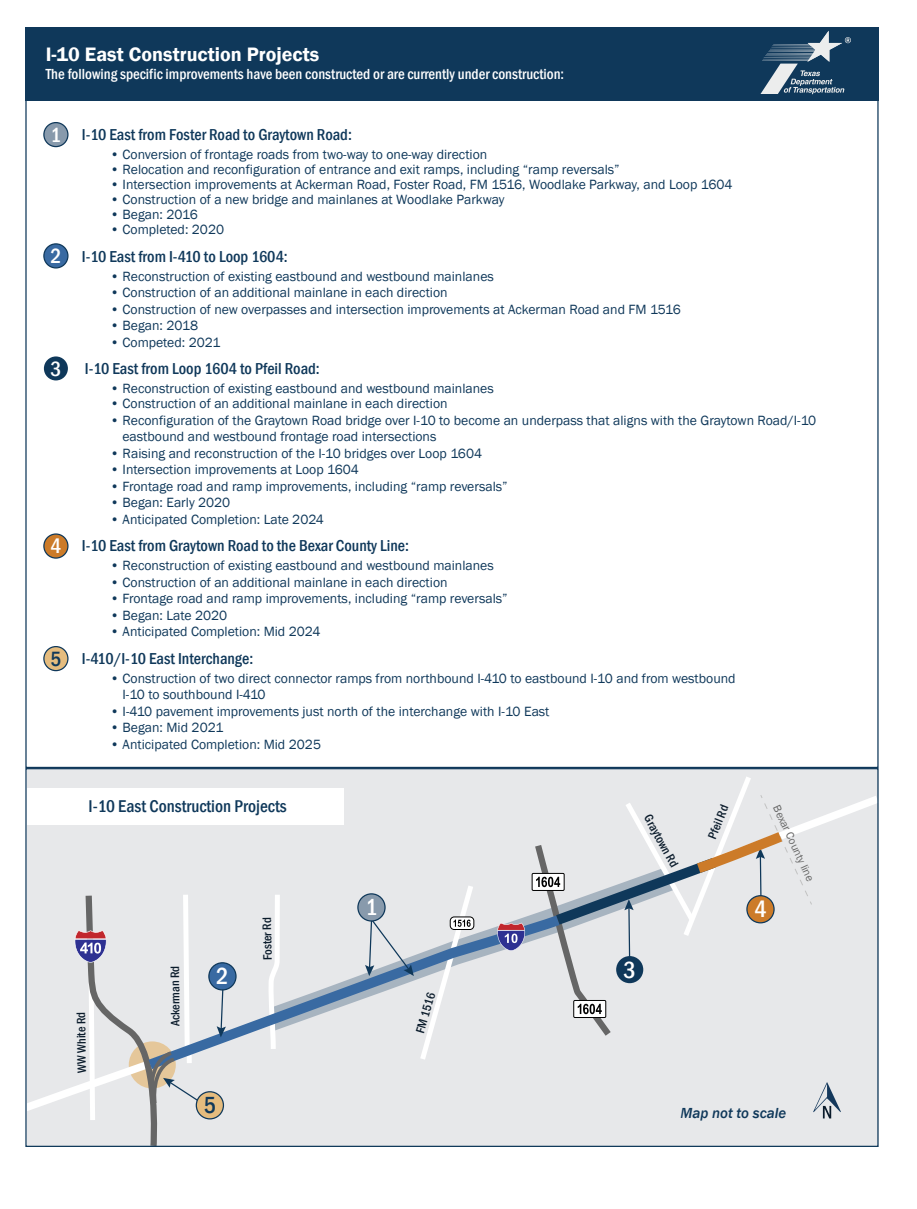
<style>
.page{position:relative;width:917px;height:1209px;background:#fff}
.page>*{position:absolute;margin:0;border:0;box-sizing:border-box;transform-origin:0 0}
.t1{font:500 condensed 24px "Franklin Gothic";color:#fff}
.t2{font:500 condensed 24px "Franklin Gothic";color:#0f385a}
.t3{font:500 condensed 21.25px "Franklin Gothic";color:#fff}
.t4{font:500 condensed 21.25px "Franklin Gothic";color:#0f385a}
.t5{font:600 20px "Franklin Gothic";color:#fff}
.t6{font:500 condensed 17.5px "Franklin Gothic";color:#0f385a}
.t7{font:500 condensed 16.25px "Franklin Gothic";color:#0f385a}
.t8{font:500 condensed 15px "Franklin Gothic";color:#fff}
.t9{font:italic 500 15px "Franklin Gothic";color:#0f385a}
.t10{font:13.75px/16.5px "Franklin Gothic";color:#0f385a}
.t11{font:500 condensed 12.5px "Franklin Gothic";letter-spacing:-.01em;color:#0a1b2b}
.t12{font:11.25px "Franklin Gothic";color:#666}
</style>
<div class="page">
<div style="left:27px;top:768px;width:851px;height:378px;background:#e7e8ea"></div>
<div style="left:26px;top:787px;width:318px;height:37px;background:#fff"></div>
<svg style="left:27px;top:791px;width:852px;height:329px"></svg>
<svg style="left:268px;top:889px;width:14px;height:18px"></svg>
<svg style="left:813px;top:1082px;width:28px;height:36px"></svg>
<div style="left:25px;top:27px;width:854px;height:74px;background:#0f385a"></div>
<svg style="left:206px;top:907px;width:365px;height:170px"></svg>
<svg style="left:365px;top:880px;width:112px;height:185px"></svg>
<svg style="left:217px;top:989px;width:9px;height:48px"></svg>
<div style="left:44px;top:123px;width:24px;height:24px;background:#889aac;border-radius:50%"></div>
<div style="left:43px;top:122px;width:26px;height:25px;border:1px solid #0f385a;border-radius:50%"></div>
<div style="left:358px;top:893px;width:27px;height:28px;background:#889aac;border-radius:50%"></div>
<div style="left:357px;top:893px;width:29px;height:28px;border:1px solid #0f385a;border-radius:50%"></div>
<div style="left:44px;top:244px;width:24px;height:24px;background:#396aa2;border-radius:50%"></div>
<div style="left:43px;top:243px;width:26px;height:25px;border:1px solid #0f385a;border-radius:50%"></div>
<div style="left:209px;top:962px;width:27px;height:27px;background:#396aa2;border-radius:50%"></div>
<div style="left:208px;top:962px;width:29px;height:28px;border:1px solid #0f385a;border-radius:50%"></div>
<div style="left:196px;top:1091px;width:27px;height:27px;background:#e5bc7e;border-radius:50%"></div>
<div style="left:196px;top:1091px;width:28px;height:28px;border:1px solid #0f385a;border-radius:50%"></div>
<div style="left:44px;top:356px;width:24px;height:24px;background:#0f385a;border-radius:50%"></div>
<div style="left:44px;top:534px;width:24px;height:24px;background:#cc7b29;border-radius:50%"></div>
<div style="left:43px;top:533px;width:26px;height:25px;border:1px solid #0f385a;border-radius:50%"></div>
<div style="left:44px;top:646px;width:24px;height:24px;background:#e5bc7e;border-radius:50%"></div>
<div style="left:43px;top:646px;width:26px;height:25px;border:1px solid #0f385a;border-radius:50%"></div>
<svg style="left:497px;top:922px;width:28px;height:28px"></svg>
<svg style="left:760px;top:31px;width:91px;height:63px"></svg>
<svg style="left:75px;top:889px;width:131px;height:258px"></svg>
<svg style="left:532px;top:777px;width:280px;height:263px"></svg>
<h3 class="t5" style="left:46px;top:42px;width:275px">I-10 East Construction Projects</h3>
<p class="t8" style="left:46px;top:64px;width:520px">The following specific improvements have been constructed or are currently under construction:</p>
<h2 class="t3" style="left:50px;top:121px;width:12px">1</h2>
<h2 class="t3" style="left:50px;top:242px;width:12px">2</h2>
<h2 class="t3" style="left:50px;top:354px;width:12px">3</h2>
<h2 class="t3" style="left:50px;top:532px;width:12px">4</h2>
<h2 class="t4" style="left:50px;top:644px;width:12px">5</h2>
<p class="t7" style="left:82px;top:124px;width:272px">I-10 East from Foster Road to Graytown Road:</p>
<p class="t10" style="left:110px;top:146px;width:379px">• Conversion of frontage roads from two-way to one-way direction</p>
<p class="t10" style="left:110px;top:161px;width:511px">• Relocation and reconfiguration of entrance and exit ramps, including “ramp reversals”</p>
<p class="t10" style="left:110px;top:176px;width:624px">• Intersection improvements at Ackerman Road, Foster Road, FM 1516, Woodlake Parkway, and Loop 1604</p>
<p class="t10" style="left:110px;top:191px;width:396px">• Construction of a new bridge and mainlanes at Woodlake Parkway</p>
<p class="t10" style="left:110px;top:206px;width:89px">• Began: 2016</p>
<p class="t10" style="left:110px;top:221px;width:116px">• Completed: 2020</p>
<p class="t7" style="left:82px;top:245px;width:208px">I-10 East from I-410 to Loop 1604:</p>
<p class="t10" style="left:110px;top:268px;width:385px">• Reconstruction of existing eastbound and westbound mainlanes</p>
<p class="t10" style="left:110px;top:284px;width:339px">• Construction of an additional mainlane in each direction</p>
<p class="t10" style="left:110px;top:301px;width:572px">• Construction of new overpasses and intersection improvements at Ackerman Road and FM 1516</p>
<p class="t10" style="left:110px;top:317px;width:90px">• Began: 2018</p>
<p class="t10" style="left:110px;top:334px;width:112px">• Competed: 2021</p>
<p class="t7" style="left:85px;top:358px;width:236px">I-10 East from Loop 1604 to Pfeil Road:</p>
<p class="t10" style="left:110px;top:380px;width:385px">• Reconstruction of existing eastbound and westbound mainlanes</p>
<p class="t10" style="left:110px;top:395px;width:339px">• Construction of an additional mainlane in each direction</p>
<p class="t10" style="left:122px;top:412px;width:695px;text-indent:-12px">• Reconfiguration of the Graytown Road bridge over I-10 to become an underpass that aligns with the Graytown Road/I-10 eastbound and westbound frontage road intersections</p>
<p class="t10" style="left:110px;top:445px;width:374px">• Raising and reconstruction of the I-10 bridges over Loop 1604</p>
<p class="t10" style="left:110px;top:461px;width:250px">• Intersection improvements at Loop 1604</p>
<p class="t10" style="left:110px;top:478px;width:399px">• Frontage road and ramp improvements, including “ramp reversals”</p>
<p class="t10" style="left:110px;top:494px;width:122px">• Began: Early 2020</p>
<p class="t10" style="left:110px;top:511px;width:215px">• Anticipated Completion: Late 2024</p>
<p class="t7" style="left:82px;top:535px;width:329px">I-10 East from Graytown Road to the Bexar County Line:</p>
<p class="t10" style="left:110px;top:557px;width:385px">• Reconstruction of existing eastbound and westbound mainlanes</p>
<p class="t10" style="left:110px;top:574px;width:339px">• Construction of an additional mainlane in each direction</p>
<p class="t10" style="left:110px;top:590px;width:399px">• Frontage road and ramp improvements, including “ramp reversals”</p>
<p class="t10" style="left:110px;top:607px;width:119px">• Began: Late 2020</p>
<p class="t10" style="left:110px;top:623px;width:212px">• Anticipated Completion: Mid 2024</p>
<p class="t7" style="left:82px;top:647px;width:173px">I-410/I-10 East Interchange:</p>
<p class="t10" style="left:122px;top:670px;width:615px;text-indent:-12px">• Construction of two direct connector ramps from northbound I-410 to eastbound I-10 and from westbound<br>I-10 to southbound I-410</p>
<p class="t10" style="left:110px;top:703px;width:441px">• I-410 pavement improvements just north of the interchange with I-10 East</p>
<p class="t10" style="left:110px;top:719px;width:115px">• Began: Mid 2021</p>
<p class="t10" style="left:110px;top:736px;width:212px">• Anticipated Completion: Mid 2025</p>
<p class="t6" style="left:89px;top:794px;width:200px">I-10 East Construction Projects</p>
<p class="t11" style="left:74px;top:1072px;width:62px;rotate:-91deg">WW White Rd</p>
<p class="t11" style="left:167px;top:1026px;width:62px;rotate:-90deg">Acke mr an Rd</p>
<h1 class="t1" style="left:216px;top:960px;width:14px">2</h1>
<h1 class="t2" style="left:204px;top:1089px;width:14px">5</h1>
<p class="t11" style="left:259px;top:960px;width:45px;rotate:-91deg">Foster Rd</p>
<h1 class="t1" style="left:365px;top:891px;width:14px">1</h1>
<p class="t11" style="left:412px;top:1030px;width:44px;rotate:-74deg">FM 1516</p>
<p class="t11" style="left:655px;top:811px;width:59px;rotate:61deg">Graytown Rd</p>
<h1 class="t1" style="left:624px;top:953px;width:14px">3</h1>
<p class="t11" style="left:704px;top:835px;width:37px;rotate:-68deg">Pfeil Rd</p>
<p class="t12" style="left:782px;top:802px;width:84px;rotate:65deg">Bexar County line</p>
<h1 class="t1" style="left:754px;top:893px;width:14px">4</h1>
<p class="t9" style="left:680px;top:1103px;width:107px">Map not to scale</p>
</div>
